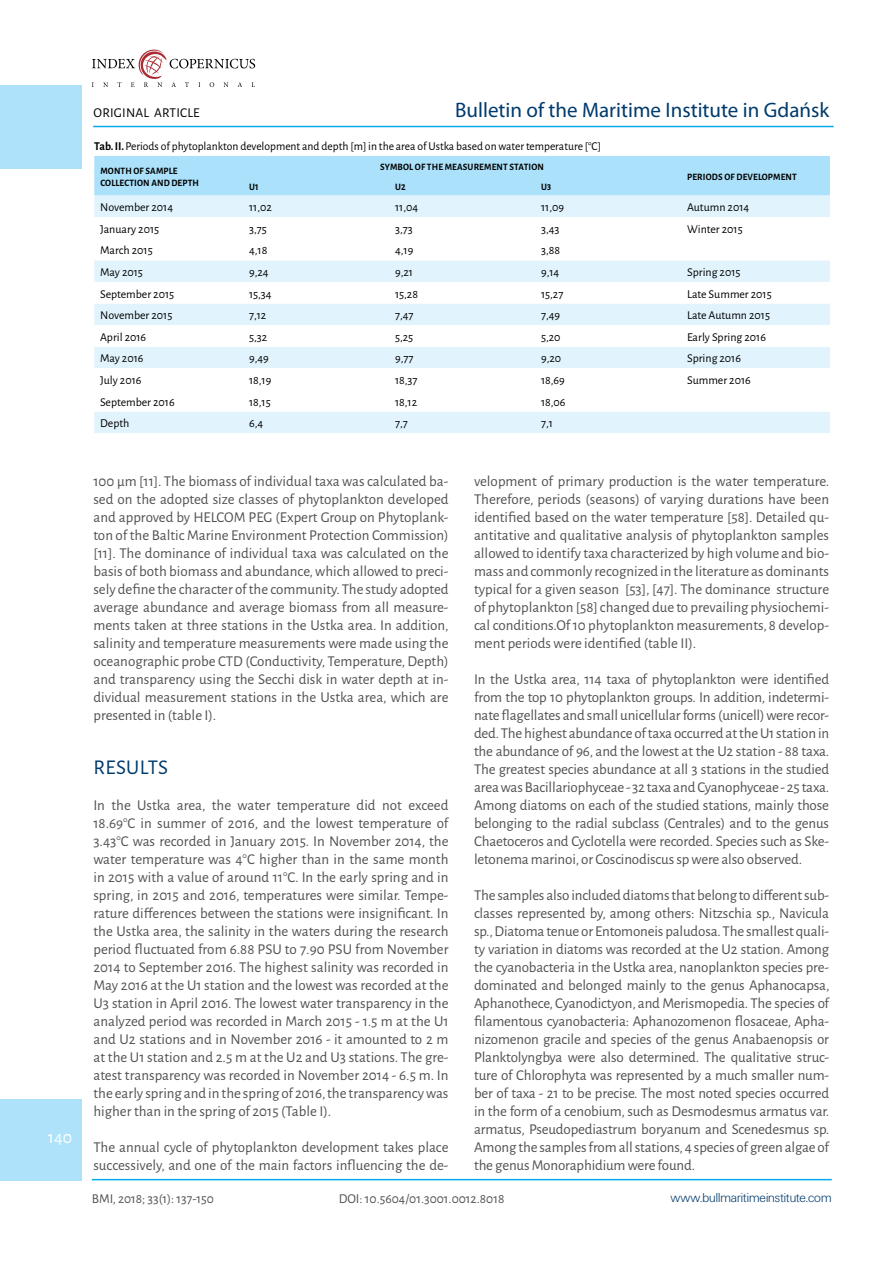
<style>
.page{position:relative;width:893px;height:1263px;background:#fff}
.page>*{position:absolute;margin:0;border:0;box-sizing:border-box;transform-origin:0 0}
.t1{font:21px "Myriad Pro";color:#003a6c}
.t2{font:21px "Alegreya Sans";letter-spacing:.015em;color:#003a6c}
.t3{font:18px "Alegreya Sans";color:#fff}
.t4{font:15px/18px "Alegreya Sans";color:#515254;text-align:justify}
.t5{font:13.5px "Alegreya Sans";color:#515254}
.t6{font:13.5px "Unitus DCE Ligh";color:#003a6c}
.t7{font:13.5px "Alegreya Sans";letter-spacing:.015em;color:#000}
.t8{font:12px "Alegreya Sans";color:#000}
.t9{font:700 9.75px/12px "Alegreya Sans";letter-spacing:.015em;color:#000;scale:.95 1}
.s1{font-weight:700}
</style>
<div class="page">
<div style="left:1px;top:87px;width:81px;height:81px;background:#abe1fa"></div>
<div style="left:0;top:85px;width:81px;height:82px;background:#aee2fa"></div>
<div style="left:1px;top:1099px;width:81px;height:81px;background:#aee2fa"></div>
<hr style="left:92px;top:1179px;width:740px;height:1px;background:#00abeb">
<hr style="left:93px;top:126px;width:741px;height:1px;background:#00abeb">
<svg style="left:92px;top:50px;width:163px;height:37px"></svg>
<div style="left:94px;top:156px;width:736px;height:40px;background:#abe1fa"></div>
<div style="left:94px;top:196px;width:736px;height:237px;background:#e1f4fd"></div>
<svg style="left:94px;top:217px;width:736px;height:195px"></svg>
<p class="t3" style="left:48px;top:1125px;width:26px">140</p>
<p class="t7" style="left:94px;top:103px;width:108px">ORIGINAL ARTICLE</p>
<h1 class="t1" style="left:455px;top:97px;width:376px">Bulletin of the Maritime Institute in Gdańsk</h1>
<p class="t8" style="left:94px;top:138px;width:508px"><span class="s1">TAB. II.</span> Periods of phytoplankton development and depth [m] in the area of Ustka based on water temperature [°C]</p>
<p class="t9" style="left:100px;top:164px;width:105px">MONTH OF SAMPLE<br>COLLECTION AND DEPTH</p>
<p class="t9" style="left:380px;top:160px;width:174px">SYMBOL OF THE MEASUREMENT STATION</p>
<p class="t9" style="left:249px;top:180px;width:12px">U1</p>
<p class="t9" style="left:395px;top:180px;width:13px">U2</p>
<p class="t9" style="left:541px;top:180px;width:12px">U3</p>
<p class="t9" style="left:687px;top:170px;width:117px">PERIODS OF DEVELOPMENT</p>
<p class="t8" style="left:100px;top:199px;width:74px">N ovember 2014</p>
<p class="t8" style="left:249px;top:199px;width:24px">11,02</p>
<p class="t8" style="left:395px;top:199px;width:25px">11,04</p>
<p class="t8" style="left:541px;top:199px;width:24px">11,09</p>
<p class="t8" style="left:687px;top:199px;width:64px">Autumn 2014</p>
<p class="t8" style="left:100px;top:221px;width:60px">January 2015</p>
<p class="t8" style="left:249px;top:221px;width:19px">3,75</p>
<p class="t8" style="left:395px;top:221px;width:19px">3,73</p>
<p class="t8" style="left:541px;top:221px;width:20px">3,43</p>
<p class="t8" style="left:687px;top:221px;width:57px">Winter 2015</p>
<p class="t8" style="left:100px;top:242px;width:54px">March 2015</p>
<p class="t8" style="left:249px;top:242px;width:20px">4,18</p>
<p class="t8" style="left:395px;top:242px;width:20px">4,19</p>
<p class="t8" style="left:541px;top:242px;width:21px">3,88</p>
<p class="t8" style="left:100px;top:264px;width:44px">May 2015</p>
<p class="t8" style="left:249px;top:264px;width:21px">9,24</p>
<p class="t8" style="left:395px;top:264px;width:19px">9,21</p>
<p class="t8" style="left:541px;top:264px;width:20px">9,14</p>
<p class="t8" style="left:687px;top:264px;width:55px">Spring 2015</p>
<p class="t8" style="left:100px;top:286px;width:75px">September 2015</p>
<p class="t8" style="left:249px;top:286px;width:24px">15,34</p>
<p class="t8" style="left:395px;top:286px;width:25px">15,28</p>
<p class="t8" style="left:541px;top:286px;width:24px">15,27</p>
<p class="t8" style="left:687px;top:286px;width:86px">Late Summer 2015</p>
<p class="t8" style="left:100px;top:307px;width:74px">N ovember 2015</p>
<p class="t8" style="left:249px;top:307px;width:19px">7,12</p>
<p class="t8" style="left:395px;top:307px;width:20px">7,47</p>
<p class="t8" style="left:541px;top:307px;width:21px">7,49</p>
<p class="t8" style="left:687px;top:307px;width:85px">Late Autumn 2015</p>
<p class="t8" style="left:100px;top:329px;width:48px">April 2016</p>
<p class="t8" style="left:249px;top:329px;width:20px">5,32</p>
<p class="t8" style="left:395px;top:329px;width:20px">5,25</p>
<p class="t8" style="left:541px;top:329px;width:21px">5,20</p>
<p class="t8" style="left:687px;top:329px;width:80px">Early Spring 2016</p>
<p class="t8" style="left:100px;top:350px;width:45px">May 2016</p>
<p class="t8" style="left:249px;top:350px;width:21px">9,49</p>
<p class="t8" style="left:395px;top:350px;width:20px">9,77</p>
<p class="t8" style="left:541px;top:350px;width:22px">9,20</p>
<p class="t8" style="left:687px;top:350px;width:56px">Spring 2016</p>
<p class="t8" style="left:100px;top:372px;width:43px">July 2016</p>
<p class="t8" style="left:249px;top:372px;width:24px">18,19</p>
<p class="t8" style="left:395px;top:372px;width:24px">18,37</p>
<p class="t8" style="left:541px;top:372px;width:25px">18,69</p>
<p class="t8" style="left:687px;top:372px;width:65px">Summer 2016</p>
<p class="t8" style="left:100px;top:394px;width:76px">September 2016</p>
<p class="t8" style="left:249px;top:394px;width:23px">18,15</p>
<p class="t8" style="left:395px;top:394px;width:24px">18,12</p>
<p class="t8" style="left:541px;top:394px;width:26px">18,06</p>
<p class="t8" style="left:100px;top:415px;width:31px">Depth</p>
<p class="t8" style="left:249px;top:415px;width:16px">6,4</p>
<p class="t8" style="left:395px;top:415px;width:14px">7,7</p>
<p class="t8" style="left:541px;top:415px;width:13px">7,1</p>
<p class="t4" style="left:93px;top:471px;width:357px">100 μm [11]. The biomass of individual taxa was calculated ba&shy;sed on the adopted size classes of phytoplankton developed and approved by HELCOM PEG (Expert Group on Phytoplank&shy;ton of the Baltic Marine Environment Protection Commission) [11]. The dominance of individual taxa was calculated on the basis of both biomass and abundance, which allowed to preci&shy;sely define the character of the community. The study adopted average abundance and average biomass from all measure&shy;ments taken at three stations in the Ustka area. In addition, salinity and temperature measurements were made using the oceanographic probe CTD</p>
<p class="t4" style="left:93px;top:651px;width:357px;text-indent:152px">(Conductivity, Temperature, Depth) and transparency using the Secchi disk in water depth at in&shy;dividual measurement stations in the Ustka area, which are presented in (table I).</p>
<h1 class="t2" style="left:94px;top:753px;width:74px">Results</h1>
<p class="t4" style="left:93px;top:795px;width:357px">In the Ustka area, the water temperature did not exceed 18.69°C in summer of 2016, and the lowest temperature of 3.43°C was recorded in January 2015. In N ovember 2014, the water temperature was 4°C higher than in the same month in 2015 with a value of around 11°C. In the early spring and in spring, in 2015 and 2016, temperatures were similar. Tempe&shy;rature differences between the stations were insignificant. In the Ustka area, the salinity in the waters during the research period fluctuated from 6.88 PSU to 7.90 PSU from N ovember 2014 to September 2016. The highest salinity was recorded in May 2016 at the U1 station and the lowest was recorded at the U3 station in April 2016. The lowest water transparency in the analyzed period was recorded in March 2015 - 1.5 m at the U1 and U2 stations and in November 2016 - it amounted to 2 m at the U1 station and 2.5 m at the U2 and U3 stations. The gre&shy;atest transparency was recorded in N ovember 2014 - 6.5 m. In the early spring and in the spring of 2016, the transparency was higher than in the spring of 2015 (Table I).</p>
<p class="t4" style="left:93px;top:1137px;width:357px">The annual cycle of phytoplankton development takes place successively, and one of the main factors influencing the de-</p>
<p class="t4" style="left:474px;top:471px;width:357px">velopment of primary production is the water temperature.<br>Therefore, periods (seasons) of varying durations have been identified based on the water temperature [58]. Detailed qu&shy;antitative and qualitative analysis of phytoplankton samples allowed to identify taxa characterized by high volume and bio&shy;mass and commonly recognized in the literature as dominants typical for a given season [53], [47]. The dominance structure of phytoplankton [58] changed due to prevailing physiochemi&shy;cal conditions.Of 10 phytoplankton measurements, 8 develop&shy;ment periods were identified (table II).</p>
<p class="t4" style="left:474px;top:669px;width:357px">In the Ustka area, 114 taxa of phytoplankton were identified from the top 10 phytoplankton groups. In addition, indetermi&shy;nate flagellates and small unicellular forms (unicell) were recor&shy;ded. The highest abundance of taxa occurred at the U1 station in the abundance of 96, and the lowest at the U2 station - 88 taxa.<br>The greatest species abundance at all 3 stations in the studied area was Bacillariophyceae - 32 taxa and Cyanophyceae - 25 taxa.<br>Among diatoms on each of the studied stations, mainly those belonging to the radial subclass (Centrales) and to the genus Chaetoceros and Cyclotella were recorded. Species such as Ske&shy;letonema marinoi, or Coscinodiscus sp were also observed.</p>
<p class="t4" style="left:474px;top:885px;width:357px">The samples also included diatoms that belong to different sub&shy;classes represented by, among others: N itzschia sp., N avicula sp., Diatoma tenue or Entomoneis paludosa. The smallest quali&shy;ty variation in diatoms was recorded at the U2 station. Among the cyanobacteria in the Ustka area, nanoplankton species pre&shy;dominated and belonged mainly to the genus Aphanocapsa, Aphanothece, Cyanodictyon, and Merismopedia. The species of filamentous cyanobacteria: Aphanozomenon flosaceae, Apha&shy;nizomenon gracile and species of the genus Anabaenopsis or Planktolyngbya were also determined. The qualitative struc&shy;ture of Chlorophyta was represented by a much smaller num&shy;ber of taxa - 21 to be precise. The most noted species occurred in the form of a cenobium, such as Desmodesmus armatus var. armatus, Pseudopediastrum boryanum and Scenedesmus sp.<br>Among the samples from all stations, 4 species of green algae of the genus Monoraphidium were found.</p>
<p class="t5" style="left:92px;top:1189px;width:124px">BMI, 2018; 33(1): 137-150</p>
<p class="t5" style="left:339px;top:1189px;width:167px">DOI: 10.5604/01.3001.0012.8018</p>
<p class="t6" style="left:671px;top:1190px;width:162px">www.bullmaritimeinstitute.com</p>
</div>
